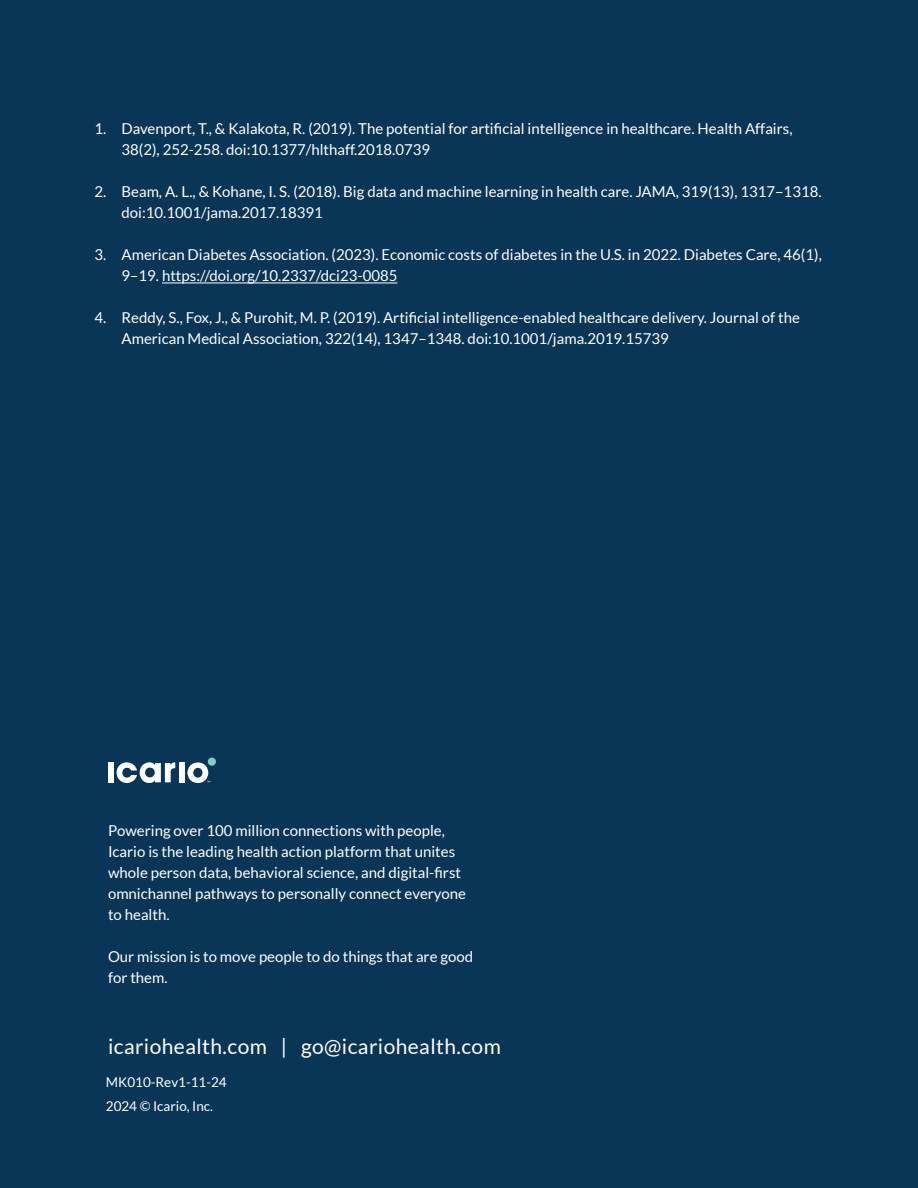
<style>
.page{position:relative;width:918px;height:1188px;background:#093557}
.page>*{position:absolute;margin:0;border:0;box-sizing:border-box;transform-origin:0 0}
.t1{font:21px "Lato";letter-spacing:.02em;color:#fff}
.t2{font:15px/21px "Lato";color:#fff}
.t3{font:13.5px "Lato";color:#fff}
</style>
<div class="page">
<div style="left:108px;top:762px;width:6px;height:20px;background:#fff"></div>
<svg style="left:117px;top:762px;width:58px;height:21px"></svg>
<div style="left:179px;top:762px;width:5px;height:20px;background:#fff"></div>
<div style="left:208px;top:758px;width:8px;height:8px;background:#7eccc0;border-radius:50%"></div>
<svg style="left:187px;top:762px;width:23px;height:21px"></svg>
<hr style="left:162px;top:283px;width:236px;height:1px;background:#fff">
<p class="t2" style="left:122px;top:118px;width:673px;text-indent:-27px">1. Davenport, T., &amp; Kalakota, R. (2019). The potential for artificial intelligence in healthcare. Health Affairs,<br>38(2), 252-258. doi:10.1377/hlthaff.2018.0739</p>
<p class="t2" style="left:122px;top:181px;width:702px;text-indent:-27px">2. Beam, A. L., &amp; Kohane, I. S. (2018). Big data and machine learning in health care. JAMA, 319(13), 1317–1318. doi:10.1001/jama.2017.18391</p>
<p class="t2" style="left:121px;top:244px;width:702px;text-indent:-27px">3. American Diabetes Association. (2023). Economic costs of diabetes in the U.S. in 2022. Diabetes Care, 46(1),<br>9–19. https://doi.org/10.2337/dci23-0085</p>
<p class="t2" style="left:121px;top:307px;width:680px;text-indent:-27px">4. Reddy, S., Fox, J., &amp; Purohit, M. P. (2019). Artificial intelligence-enabled healthcare delivery. Journal of the<br>American Medical Association, 322(14), 1347–1348. doi:10.1001/jama.2019.15739</p>
<p class="t2" style="left:108px;top:820px;width:360px">Powering over 100 million connections with people, Icario is the leading health action platform that unites whole person data, behavioral science, and digital-first omnichannel pathways to personally connect everyone to health.</p>
<p class="t2" style="left:108px;top:946px;width:367px">Our mission is to move people to do things that are good for them.</p>
<h1 class="t1" style="left:108px;top:1035px;width:394px">icariohealth.com | go@icariohealth.com</h1>
<p class="t3" style="left:106px;top:1074px;width:122px">MK010-Rev1-11-24</p>
<p class="t3" style="left:106px;top:1099px;width:109px">2024 © Icario, Inc.</p>
</div>
